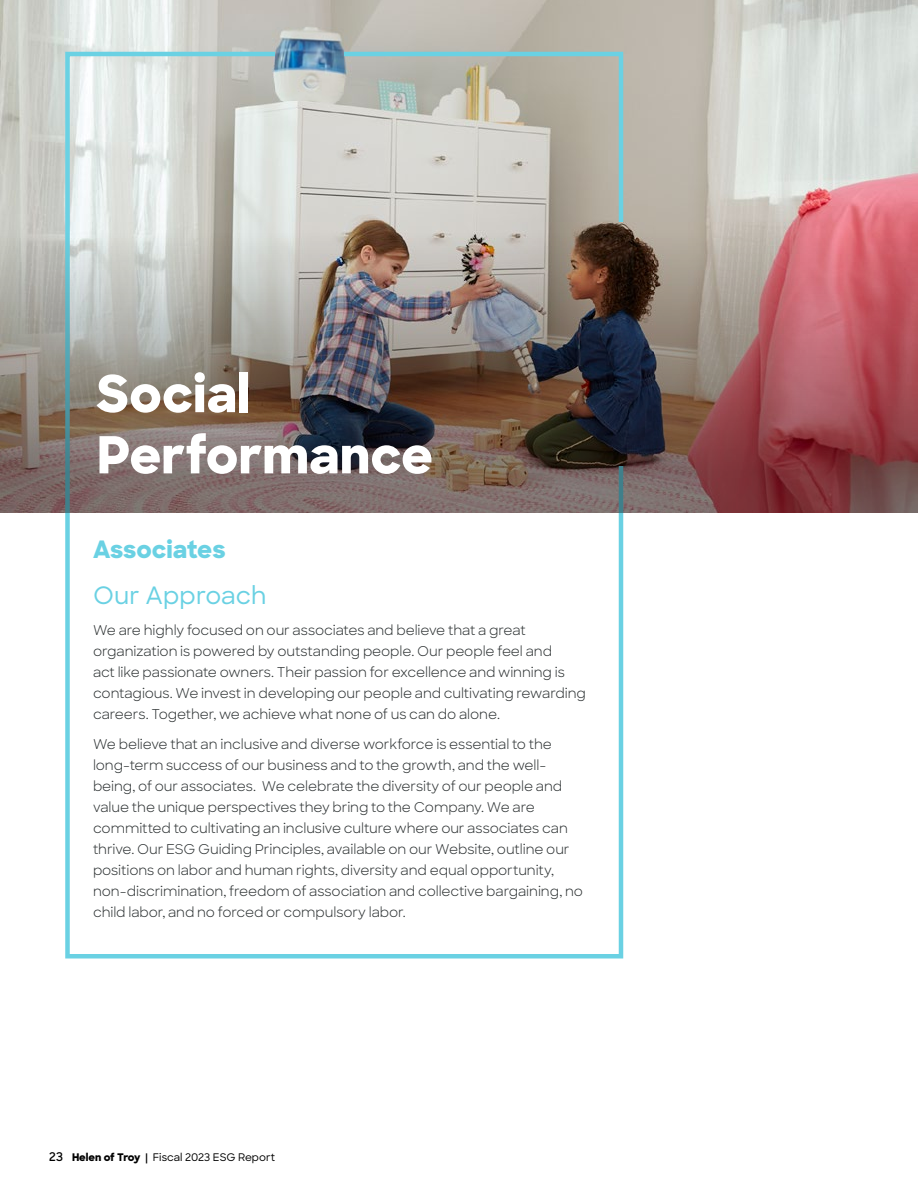
<style>
.page{position:relative;width:918px;height:1188px;background:#fff}
.page>*{position:absolute;margin:0;border:0;box-sizing:border-box;transform-origin:0 0}
.t1{font:800 51px/61.2px "Sharp Sans";color:#fff}
.t2{font:500 24px "Sharp Sans";letter-spacing:.005em;color:#6ad1e3}
.t3{font:800 24px "Sharp Sans";color:#6ad1e3}
.t4{font:13.5px/21px "Sharp Sans";letter-spacing:-.01em;color:#292e2f}
.t5{font:500 10.5px "Sharp Sans";color:#000}
.s1{font-weight:600;font-size:12px}
.s2{font-weight:800}
.s3{font-weight:600}
</style>
<div class="page">
<img style="left:0;top:0;width:918px;height:202px">
<div style="left:65px;top:52px;width:558px;height:906px;border:4px solid #6ad1e3"></div>
<img style="left:0;top:202px;width:918px;height:311px">
<img style="left:275px;top:14px;width:69px;height:86px">
<h1 class="t1" style="left:97px;top:361px;width:338px">Social<br>Performance</h1>
<h2 class="t3" style="left:93px;top:531px;width:134px">Associates</h2>
<h2 class="t2" style="left:93px;top:578px;width:175px">Our Approach</h2>
<p class="t4" style="left:93px;top:618px;width:494px">We are highly focused on our associates and believe that a great organization is powered by outstanding people. Our people feel and<br>act like passionate owners. Their passion for excellence and winning is contagious. We invest in developing our people and cultivating rewarding careers. Together, we achieve what none of us can do alone.</p>
<p class="t4" style="left:93px;top:732px;width:491px">We believe that an inclusive and diverse workforce is essential to the long-term success of our business and to the growth, and the well&shy;being, of our associates. We celebrate the diversity of our people and value the unique perspectives they bring to the Company. We are committed to cultivating an inclusive culture where our associates can thrive. Our ESG Guiding Principles, available on our Website, outline our positions on labor and human rights, diversity and equal opportunity, non-discrimination, freedom of association and collective bargaining, no child labor, and no forced or compulsory labor.</p>
<p class="t5" style="left:49px;top:1149px;width:227px"><span class="s1">23</span> <span class="s2">Helen of Troy</span> <span class="s3">|</span> Fiscal 2023 ESG Report</p>
</div>
